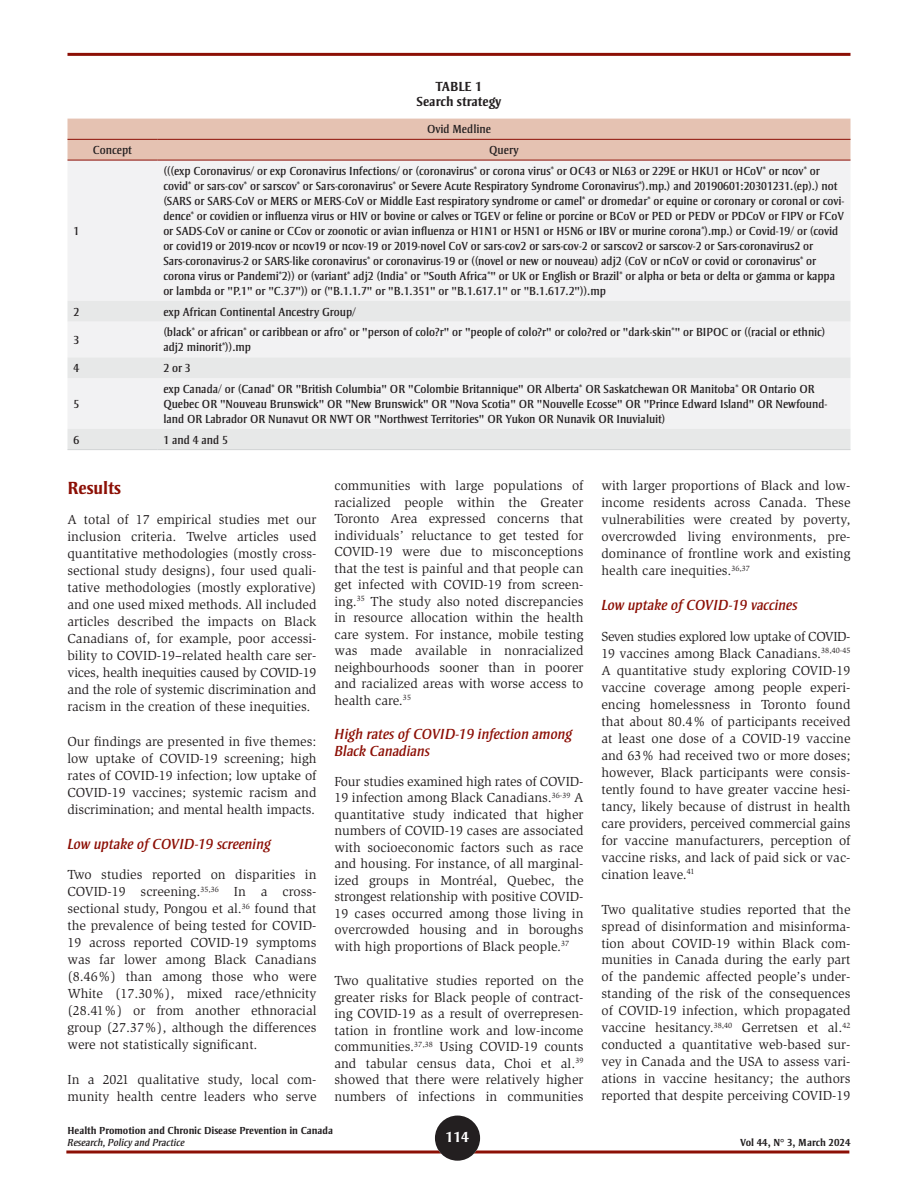
<style>
.page{position:relative;width:918px;height:1188px;background:#fff}
.page>*{position:absolute;margin:0;border:0;box-sizing:border-box;transform-origin:0 0}
.t1{font:700 18px "Strayhorn MT Std";color:#8c0f05}
.t2{font:italic 15px/16.5px "Strayhorn MT Std";color:#8c0f05}
.t3{font:700 15px "Strayhorn MT Std";color:#fff}
.BODY{font:13.5px/17px "Slimbach Std";color:#231f20;text-align:justify}
.Tableau_titre{font:700 13.5px/15px "Strayhorn MT Std";color:#231f20;text-align:center}
.Tableau_Body{font:12px/15px "Strayhorn MT Std";color:#231f20}
.t4{font:700 10.5px "Strayhorn MT Std";color:#231f20}
.t5{font:italic 10.5px "Strayhorn MT Std";color:#231f20}
</style>
<div class="page">
<hr style="left:68px;top:53px;width:782px;height:3px;background:#8c0f05">
<svg style="left:66px;top:1150px;width:783px;height:4px;background:#a84a43"></svg>
<div style="left:435px;top:1116px;width:45px;height:45px;background:#231f20;border-radius:50%"></div>
<div style="left:68px;top:119px;width:782px;height:41px;background:#e5c2b2"></div>
<div style="left:68px;top:161px;width:782px;height:140px;background:#f2f2f3"></div>
<svg style="left:68px;top:301px;width:782px;height:148px;fill:#f2f2f3"></svg>
<hr style="left:68px;top:139px;width:89px;height:1px;background:#8c0f05">
<hr style="left:157px;top:139px;width:694px;height:1px;background:#8c0f05">
<hr style="left:68px;top:160px;width:89px;height:1px;background:#8c0f05">
<hr style="left:157px;top:160px;width:694px;height:1px;background:#8c0f05">
<hr style="left:68px;top:449px;width:89px;height:1px;background:#d1d3d4">
<hr style="left:157px;top:449px;width:694px;height:1px;background:#d1d3d4">
<p class="Tableau_titre" style="left:417px;top:79px;width:86px">TABLE 1<br>Search strategy</p>
<p class="Tableau_Body" style="left:427px;top:122px;width:65px">Ovid Medline</p>
<p class="Tableau_Body" style="left:74px;top:223px;width:7px">1</p>
<p class="Tableau_Body" style="left:93px;top:143px;width:40px">Concept</p>
<p class="Tableau_Body" style="left:489px;top:143px;width:31px">Query</p>
<p class="Tableau_Body" style="left:163px;top:163px;width:683px">(((exp Coronavirus/ or exp Coronavirus Infections/ or (coronavirus* or corona virus* or OC43 or NL63 or 229E or HKU1 or HCoV* or ncov* or covid* or sars-cov* or sarscov* or Sars-coronavirus* or Severe Acute Respiratory Syndrome Coronavirus*).mp.) and 20190601:20301231.(ep).) not (SARS or SARS-CoV or MERS or MERS-CoV or Middle East respiratory syndrome or camel* or dromedar* or equine or coronary or coronal or covi&shy;dence* or covidien or influenza virus or HIV or bovine or calves or TGEV or feline or porcine or BCoV or PED or PEDV or PDCoV or FIPV or FCoV or SADS-CoV or canine or CCov or zoonotic or avian influenza or H1N1 or H5N1 or H5N6 or IBV or murine corona*).mp.) or Covid-19/ or (covid or covid19 or 2019-ncov or ncov19 or ncov-19 or 2019-novel CoV or sars-cov2 or sars-cov-2 or sarscov2 or sarscov-2 or Sars-coronavirus2 or Sars-coronavirus-2 or SARS-like coronavirus* or coronavirus-19 or ((novel or new or nouveau) adj2 (CoV or nCoV or covid or coronavirus* or corona virus or Pandemi*2)) or (variant* adj2 (India* or "South Africa*" or UK or English or Brazil* or alpha or beta or delta or gamma or kappa or lambda or "P.1" or "C.37")) or ("B.1.1.7" or "B.1.351" or "B.1.617.1" or "B.1.617.2")).mp</p>
<p class="Tableau_Body" style="left:74px;top:304px;width:7px">2</p>
<p class="Tableau_Body" style="left:163px;top:304px;width:194px">exp African Continental Ancestry Group/</p>
<p class="Tableau_Body" style="left:74px;top:332px;width:7px">3</p>
<p class="Tableau_Body" style="left:163px;top:325px;width:664px">(black* or african* or caribbean or afro* or "person of colo?r" or "people of colo?r" or colo?red or "dark-skin*" or BIPOC or ((racial or ethnic) adj2 minorit*)).mp</p>
<p class="Tableau_Body" style="left:74px;top:361px;width:7px">4</p>
<p class="Tableau_Body" style="left:163px;top:361px;width:29px">2 or 3</p>
<p class="Tableau_Body" style="left:74px;top:396px;width:7px">5</p>
<p class="Tableau_Body" style="left:163px;top:381px;width:666px">exp Canada/ or (Canad* OR "British Columbia" OR "Colombie Britannique" OR Alberta* OR Saskatchewan OR Manitoba* OR Ontario OR<br>Quebec OR "Nouveau Brunswick" OR "New Brunswick" OR "Nova Scotia" OR "Nouvelle Ecosse" OR "Prince Edward Island" OR Newfound&shy;land OR Labrador OR Nunavut OR NWT OR "Northwest Territories" OR Yukon OR Nunavik OR Inuvialuit)</p>
<p class="Tableau_Body" style="left:74px;top:432px;width:7px">6</p>
<p class="Tableau_Body" style="left:163px;top:432px;width:66px">1 and 4 and 5</p>
<h2 class="t1" style="left:68px;top:477px;width:55px">Results</h2>
<p class="BODY" style="left:68px;top:511px;width:251px">A total of 17 empirical studies met our inclusion criteria. Twelve articles used quantitative methodologies (mostly cross&shy;sectional study designs), four used quali&shy;tative methodologies (mostly explorative) and one used mixed methods. All included articles described the impacts on Black Canadians of, for example, poor accessi&shy;bility to COVID-19–related health care ser&shy;vices, health inequities caused by COVID-19 and the role of systemic discrimination and racism in the creation of these inequities.</p>
<p class="BODY" style="left:68px;top:733px;width:251px">Our findings are presented in five themes: low uptake of COVID-19 screening; high rates of COVID-19 infection; low uptake of COVID-19 vaccines; systemic racism and discrimination; and mental health impacts.</p>
<h3 class="t2" style="left:68px;top:836px;width:205px">Low uptake of COVID-19 screening</h3>
<p class="BODY" style="left:68px;top:866px;width:251px">Two studies reported on disparities in COVID-19 screening.<sup>35,36</sup> In a cross&shy;sectional study, Pongou et al.<sup>36</sup> found that the prevalence of being tested for COVID-19 across reported COVID-19 symptoms was far lower among Black Canadians (8.46%) than among those who were White (17.30%), mixed race/ethnicity (28.41%) or from another ethnoracial group (27.37%), although the differences were not statistically significant.</p>
<p class="BODY" style="left:68px;top:1071px;width:251px">In a 2021 qualitative study, local com&shy;munity health centre leaders who serve</p>
<p class="BODY" style="left:334px;top:478px;width:251px;line-height:16.5px">communities with large populations of racialized people within the Greater Toronto Area expressed concerns that individuals’ reluctance to get tested for COVID-19 were due to misconceptions that the test is painful and that people can get infected with COVID-19 from screen&shy;ing.<sup>35</sup> The study also noted discrepancies in resource allocation within the health care system. For instance, mobile testing was made available in nonracialized neighbourhoods sooner than in poorer and racialized areas with worse access to health care.<sup>35</sup></p>
<h3 class="t2" style="left:334px;top:726px;width:239px">High rates of COVID-19 infection among<br>Black Canadians</h3>
<p class="BODY" style="left:334px;top:773px;width:251px;line-height:16.5px">Four studies examined high rates of COVID-19 infection among Black Canadians.<sup>36-39</sup> A quantitative study indicated that higher numbers of COVID-19 cases are associated with socioeconomic factors such as race and housing. For instance, of all marginal&shy;ized groups in Montréal, Quebec, the strongest relationship with positive COVID-19 cases occurred among those living in overcrowded housing and in boroughs with high proportions of Black people.<sup>37</sup></p>
<p class="BODY" style="left:334px;top:973px;width:251px;line-height:16.5px">Two qualitative studies reported on the greater risks for Black people of contract&shy;ing COVID-19 as a result of overrepresen&shy;tation in frontline work and low-income communities.<sup>37,38</sup> Using COVID-19 counts and tabular census data, Choi et al.<sup>39 </sup>showed that there were relatively higher numbers of infections in communities</p>
<p class="BODY" style="left:602px;top:477px;width:251px">with larger proportions of Black and low&shy;income residents across Canada. These vulnerabilities were created by poverty, overcrowded living environments, pre&shy;dominance of frontline work and existing health care inequities.<sup>36,37</sup></p>
<h3 class="t2" style="left:602px;top:597px;width:198px">Low uptake of COVID-19 vaccines</h3>
<p class="BODY" style="left:602px;top:628px;width:251px">Seven studies explored low uptake of COVID-19 vaccines among Black Canadians.<sup>38,40-45<br></sup>A quantitative study exploring COVID-19 vaccine coverage among people experi&shy;encing homelessness in Toronto found that about 80.4% of participants received at least one dose of a COVID-19 vaccine and 63% had received two or more doses; however, Black participants were consis&shy;tently found to have greater vaccine hesi&shy;tancy, likely because of distrust in health care providers, perceived commercial gains for vaccine manufacturers, perception of vaccine risks, and lack of paid sick or vac&shy;cination leave.<sup>41</sup></p>
<p class="BODY" style="left:602px;top:901px;width:251px">Two qualitative studies reported that the spread of disinformation and misinforma&shy;tion about COVID-19 within Black com&shy;munities in Canada during the early part of the pandemic affected people’s under&shy;standing of the risk of the consequences of COVID-19 infection, which propagated vaccine hesitancy.<sup>38,40</sup> Gerretsen et al.<sup>42 </sup>conducted a quantitative web-based sur&shy;vey in Canada and the USA to assess vari&shy;ations in vaccine hesitancy; the authors reported that despite perceiving COVID-19</p>
<p class="t4" style="left:68px;top:1125px;width:267px">Health Promotion and Chronic Disease Prevention in Canada</p>
<p class="t5" style="left:68px;top:1137px;width:119px">Research, Policy and Practice</p>
<p class="t4" style="left:740px;top:1137px;width:112px">Vol 44, N° 3, March 2024</p>
<p class="t3" style="left:446px;top:1128px;width:25px">114</p>
</div>
